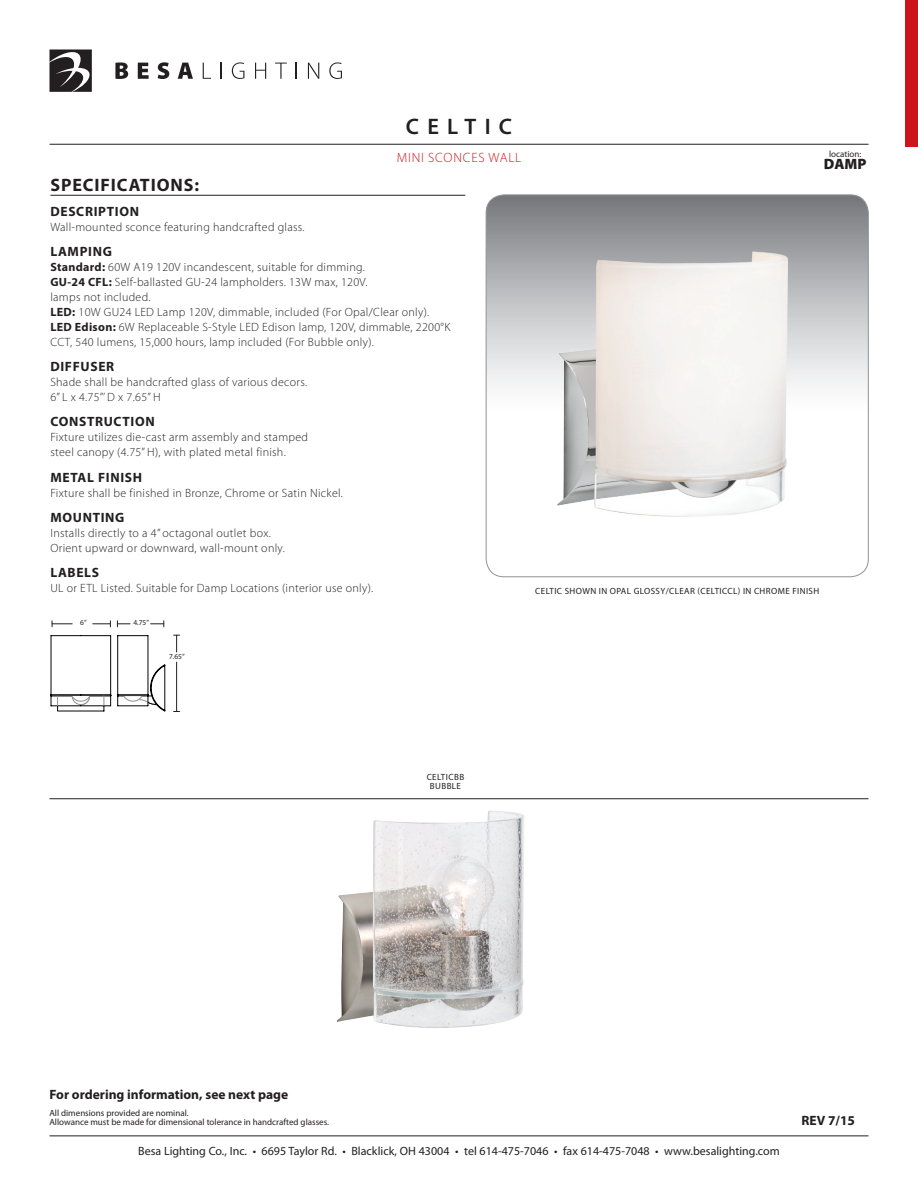
<style>
.page{position:relative;width:918px;height:1188px;background:#fff}
.page>*{position:absolute;margin:0;border:0;box-sizing:border-box;transform-origin:0 0}
.t1{font:600 22.5px "Myriad Pro";letter-spacing:.37em;color:#231f20}
.t2{font:700 18px "Myriad Pro";letter-spacing:.05em;color:#231f20}
.t3{font:900 15px "Myriad Pro";color:#231f20}
.t4{font:700 13.5px "Myriad Pro";letter-spacing:.05em;color:#231f20}
.t5{font:700 13.5px "Myriad Pro";color:#231f20}
.t6{font:300 13.5px "Myriad Pro";letter-spacing:.06em;color:#cd151d}
.t7{font:300 12px/15px "Myriad Pro";letter-spacing:.025em;color:#231f20}
.t8{font:12px "Myriad Pro";color:#231f20}
.t9{font:9px/9px "Myriad Pro";color:#231f20}
.t10{font:9px/9px "Myriad Pro";letter-spacing:.045em;color:#231f20;text-align:center}
.t11{font:7.5px "Myriad Pro";color:#231f20}
.s1{font-weight:700}
</style>
<div class="page">
<hr style="left:50px;top:1136px;width:818px;height:1px;background:#231f20">
<svg style="left:115px;top:62px;width:13px;height:17px"></svg>
<svg style="left:138px;top:63px;width:11px;height:16px"></svg>
<svg style="left:158px;top:62px;width:11px;height:17px"></svg>
<svg style="left:178px;top:63px;width:15px;height:16px"></svg>
<svg style="left:203px;top:63px;width:8px;height:16px"></svg>
<svg style="left:221px;top:63px;width:1px;height:16px"></svg>
<svg style="left:232px;top:62px;width:12px;height:17px"></svg>
<svg style="left:255px;top:63px;width:11px;height:16px"></svg>
<svg style="left:275px;top:63px;width:12px;height:16px"></svg>
<svg style="left:296px;top:63px;width:1px;height:16px"></svg>
<svg style="left:308px;top:63px;width:11px;height:16px"></svg>
<svg style="left:329px;top:62px;width:13px;height:17px"></svg>
<svg style="left:50px;top:50px;width:42px;height:42px"></svg>
<hr style="left:50px;top:144px;width:818px;height:1px;background:#231f20">
<div style="left:905px;top:1px;width:13px;height:146px;background:#cd151d"></div>
<hr style="left:50px;top:195px;width:415px;height:1px;background:#231f20">
<svg style="left:486px;top:195px;width:382px;height:382px"></svg>
<hr style="left:50px;top:798px;width:818px;height:1px;background:#231f20">
<svg style="left:174px;top:635px;width:6px;height:17px"></svg>
<svg style="left:52px;top:621px;width:20px;height:6px"></svg>
<svg style="left:117px;top:621px;width:13px;height:6px"></svg>
<hr style="left:176px;top:662px;width:1px;height:49px;background:#231f20">
<svg style="left:93px;top:621px;width:18px;height:6px"></svg>
<svg style="left:151px;top:621px;width:13px;height:6px"></svg>
<svg style="left:50px;top:635px;width:116px;height:77px"></svg>
<img style="left:485px;top:218px;width:384px;height:340px">
<img style="left:252px;top:798px;width:369px;height:230px">
<h1 class="t1" style="left:406px;top:113px;width:106px">Celtic</h1>
<p class="t6" style="left:397px;top:149px;width:126px">mini Sconces wall</p>
<p class="t9" style="left:829px;top:149px;width:34px">location:</p>
<p class="t3" style="left:824px;top:154px;width:44px">DAMP</p>
<h2 class="t2" style="left:50px;top:173px;width:150px">SPECIFICATIONS:</h2>
<p class="t4" style="left:50px;top:202px;width:90px">DESCRIPTION</p>
<p class="t7" style="left:50px;top:219px;width:256px">Wall-mounted sconce featuring handcrafted glass.</p>
<p class="t4" style="left:50px;top:243px;width:63px">LAMPING</p>
<p class="t7" style="left:50px;top:259px;width:401px"><span class="s1">Standard:</span> 60W A19 120V incandescent, suitable for dimming.<br><span class="s1">GU-24 CFL:</span> Self-ballasted GU-24 lampholders. 13W max, 120V.<br>lamps not included.<br><span class="s1">LED:</span> 10W GU24 LED Lamp 120V, dimmable, included (For Opal/Clear only).<br><span class="s1">LED Edison:</span> 6W Replaceable S-Style LED Edison lamp, 120V, dimmable, 2200°K CCT, 540 lumens, 15,000 hours, lamp included (For Bubble only).</p>
<p class="t4" style="left:50px;top:358px;width:65px">DIFFUSER</p>
<p class="t7" style="left:50px;top:375px;width:258px">Shade shall be handcrafted glass of various decors.<br>6” L x 4.75”’ D x 7.65” H</p>
<p class="t4" style="left:50px;top:413px;width:106px">CONSTRUCTION</p>
<p class="t7" style="left:50px;top:430px;width:259px">Fixture utilizes die-cast arm assembly and stamped steel canopy (4.75” H), with plated metal finish.</p>
<p class="t4" style="left:50px;top:468px;width:93px">METAL FINISH</p>
<p class="t7" style="left:50px;top:485px;width:294px">Fixture shall be finished in Bronze, Chrome or Satin Nickel.</p>
<p class="t4" style="left:50px;top:508px;width:76px">MOUNTING</p>
<p class="t7" style="left:50px;top:525px;width:236px">Installs directly to a 4” octagonal outlet box.<br>Orient upward or downward, wall-mount only.</p>
<p class="t4" style="left:50px;top:564px;width:50px">LABELS</p>
<p class="t7" style="left:50px;top:580px;width:324px">UL or ETL Listed. Suitable for Damp Locations (interior use only).</p>
<p class="t11" style="left:80px;top:618px;width:8px">6”</p>
<p class="t11" style="left:133px;top:618px;width:17px">4.75”</p>
<p class="t11" style="left:169px;top:652px;width:17px">7.65”</p>
<p class="t10" style="left:427px;top:772px;width:39px">CELTICBB<br>BUBBLE</p>
<p class="t10" style="left:535px;top:586px;width:286px">CELTIC shown in OPal glossy/clear (cELTICCL) in Chrome finish</p>
<p class="t5" style="left:50px;top:1086px;width:240px">For ordering information, see next page</p>
<p class="t9" style="left:50px;top:1108px;width:281px">All dimensions provided are nominal.<br>Allowance must be made for dimensional tolerance in handcrafted glasses.</p>
<p class="t4" style="left:801px;top:1112px;width:55px">REV 7/15</p>
<p class="t8" style="left:138px;top:1144px;width:643px">Besa Lighting Co., Inc. • 6695 Taylor Rd. • Blacklick, OH 43004 • tel 614-475-7046 • fax 614-475-7048 • www.besalighting.com</p>
</div>
